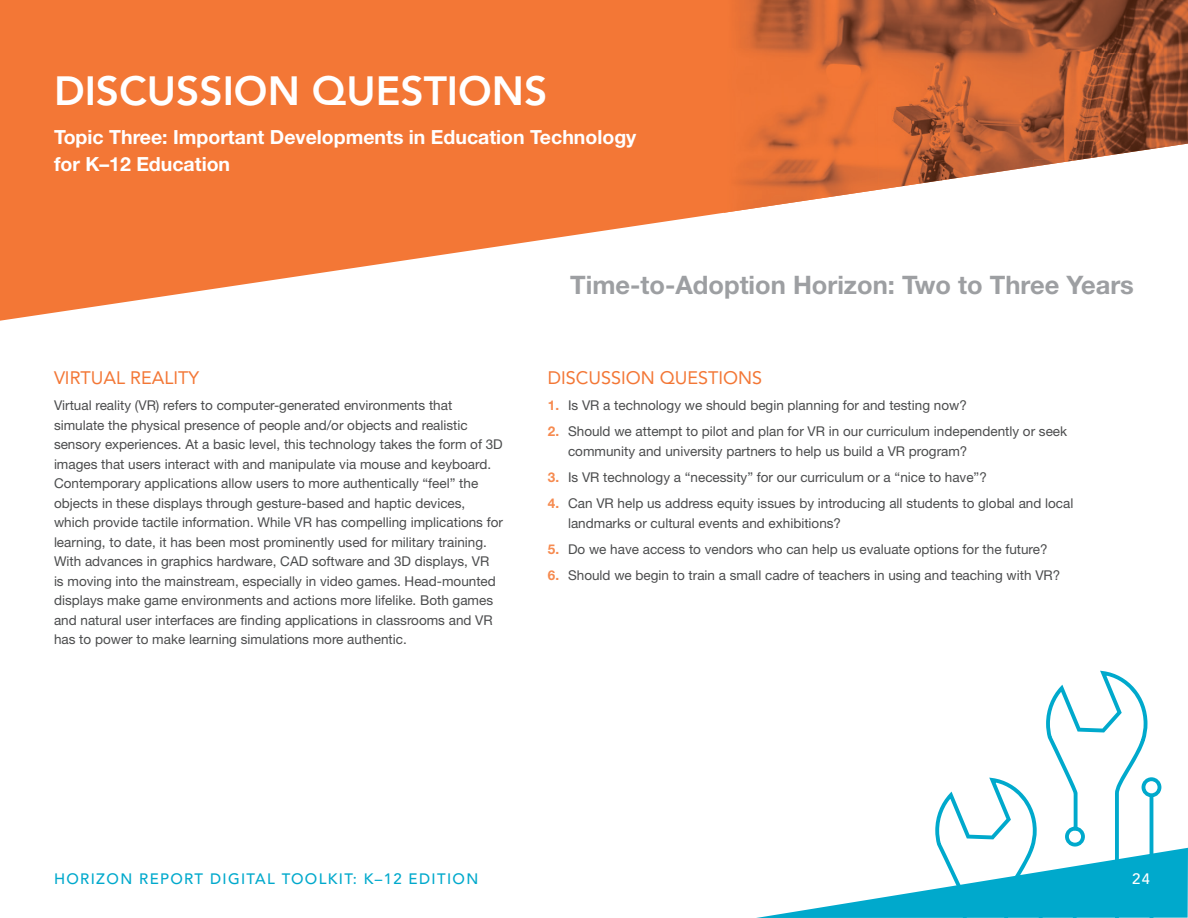
<style>
.page{position:relative;width:1188px;height:918px;background:#fff}
.page>*{position:absolute;margin:0;border:0;box-sizing:border-box;transform-origin:0 0}
.t1{font:800 40.5px "Avenir";color:#fff}
.t2{font:700 25.5px "Helvetica Neue LT Std";color:#9d9fa2}
.t3{font:700 19.5px/26.4px "Helvetica Neue LT Std";color:#fff}
.t4{font:18px "Avenir";color:#f37736}
.t5{font:500 15px "Avenir";letter-spacing:.09em;color:#00a9cc}
.t6{font:500 15px "Avenir";color:#fff}
.t7{font:13.5px/19.5px "Helvetica Neue LT Std";color:#4b4c4d}
.s1{font-weight:700;color:#f68a4f}
</style>
<div class="page">
<svg style="left:0;top:0;width:724px;height:321px;fill:#f37736"></svg>
<img style="left:724px;top:0;width:464px;height:160px">
<img style="left:724px;top:160px;width:154px;height:53px">
<img style="left:878px;top:160px;width:155px;height:30px">
<img style="left:1033px;top:160px;width:45px;height:7px">
<svg style="left:756px;top:671px;width:432px;height:247px"></svg>
<h1 class="t1" style="left:54px;top:67px;width:495px">DISCUSSION QUESTIONS</h1>
<h3 class="t3" style="left:54px;top:124px;width:584px">Topic Three: Important Developments in Education Technology for K–12 Education</h3>
<h3 class="t4" style="left:54px;top:367px;width:147px">VIRTUAL REALITY</h3>
<p class="t7" style="left:54px;top:395px;width:451px">Virtual reality (VR) refers to computer-generated environments that simulate the physical presence of people and/or objects and realistic sensory experiences. At a basic level, this technology takes the form of 3D images that users interact with and manipulate via mouse and keyboard.<br>Contemporary applications allow users to more authentically “feel” the objects in these displays through gesture-based and haptic devices, which provide tactile information. While VR has compelling implications for learning, to date, it has been most prominently used for military training.<br>With advances in graphics hardware, CAD software and 3D displays, VR<br>is moving into the mainstream, especially in video games. Head-mounted displays make game environments and actions more lifelike. Both games and natural user interfaces are finding applications in classrooms and VR has to power to make learning simulations more authentic.</p>
<h2 class="t2" style="left:570px;top:269px;width:565px">Time-to-Adoption Horizon: Two to Three Years</h2>
<h3 class="t4" style="left:548px;top:367px;width:216px">DISCUSSION QUESTIONS</h3>
<p class="t7" style="left:548px;top:395px;width:421px"><span class="s1">1.</span> Is VR a technology we should begin planning for and testing now?</p>
<p class="t7" style="left:568px;top:422px;width:501px;text-indent:-20px"><span class="s1">2.</span> Should we attempt to pilot and plan for VR in our curriculum independently or seek community and university partners to help us build a VR program?</p>
<p class="t7" style="left:548px;top:467px;width:441px"><span class="s1">3.</span> Is VR technology a “necessity” for our curriculum or a “nice to have”?</p>
<p class="t7" style="left:568px;top:494px;width:507px;text-indent:-20px"><span class="s1">4.</span> Can VR help us address equity issues by introducing all students to global and local landmarks or cultural events and exhibitions?</p>
<p class="t7" style="left:548px;top:539px;width:501px"><span class="s1">5.</span> Do we have access to vendors who can help us evaluate options for the future?</p>
<p class="t7" style="left:548px;top:566px;width:514px"><span class="s1">6.</span> Should we begin to train a small cadre of teachers in using and teaching with VR?</p>
<p class="t5" style="left:54px;top:870px;width:426px">HORIZON REPORT DIGITAL TOOLKIT: K–12 EDITION</p>
<p class="t6" style="left:1132px;top:870px;width:20px">24</p>
</div>
